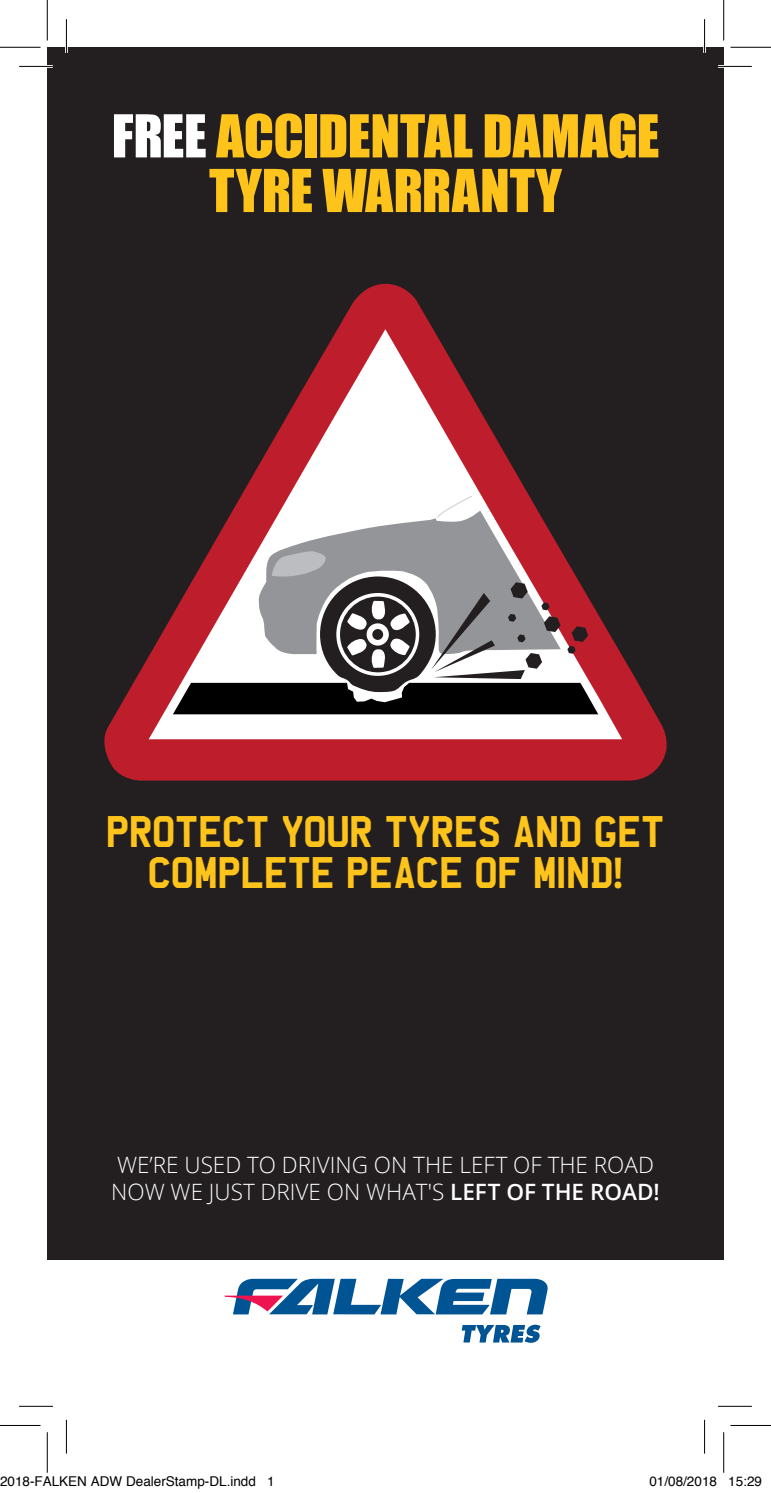
<style>
.page{position:relative;width:771px;height:1493px;background:#fff}
.page>*{position:absolute;margin:0;border:0;box-sizing:border-box;transform-origin:0 0}
.t1{font:54.68px/54.7px "Impact";color:#fec41c;text-align:center}
.t2{font:45px/40.5px "UK Number Plate";letter-spacing:-.03em;color:#fec41c;text-align:center}
.t3{font:300 22.5px/27px "Open Sans";color:#fff}
.t4{font:13.5px "Helvetica";color:#000}
.s1{color:#fff}
.s2{font-family:"Myriad Pro";font-weight:600}
.s3{font-weight:600}
</style>
<div class="page">
<svg style="left:461px;top:1324px;width:79px;height:18px"></svg>
<svg style="left:224px;top:1278px;width:323px;height:36px"></svg>
<div style="left:47px;top:47px;width:676px;height:1212px;background:#231f20"></div>
<svg style="left:104px;top:284px;width:563px;height:496px"></svg>
<svg style="left:170px;top:551px;width:452px;height:163px"></svg>
<hr style="left:19px;top:65px;width:34px;height:3px;background:#fff">
<hr style="left:718px;top:65px;width:33px;height:3px;background:#fff">
<hr style="left:65px;top:19px;width:3px;height:34px;background:#fff">
<hr style="left:703px;top:19px;width:3px;height:34px;background:#fff">
<hr style="left:19px;top:66px;width:34px;height:1px;background:#000">
<hr style="left:718px;top:66px;width:33px;height:1px;background:#000">
<hr style="left:19px;top:1405px;width:34px;height:1px;background:#000">
<hr style="left:718px;top:1405px;width:33px;height:1px;background:#000">
<hr style="left:66px;top:19px;width:1px;height:34px;background:#000">
<hr style="left:66px;top:1419px;width:1px;height:34px;background:#000">
<hr style="left:704px;top:19px;width:1px;height:34px;background:#000">
<hr style="left:704px;top:1419px;width:1px;height:34px;background:#000">
<hr style="left:0;top:47px;width:40px;height:1px;background:#000">
<hr style="left:730px;top:47px;width:41px;height:1px;background:#000">
<hr style="left:0;top:1425px;width:40px;height:1px;background:#000">
<hr style="left:730px;top:1425px;width:41px;height:1px;background:#000">
<hr style="left:47px;top:0;width:1px;height:40px;background:#000">
<hr style="left:47px;top:1432px;width:1px;height:40px;background:#000">
<hr style="left:723px;top:0;width:1px;height:40px;background:#000">
<hr style="left:723px;top:1432px;width:1px;height:40px;background:#000">
<h1 class="t1" style="left:112px;top:107px;width:549px"><span class="s1">FREE</span> ACCIDENTAL DAMAGE<br>TYRE WARRANTY</h1>
<h2 class="t2" style="left:106px;top:811px;width:560px">PROTECT YOUR TYRES AND GET<br>COMPLETE PEACE OF MIND<span class="s2">!</span></h2>
<p class="t3" style="left:111px;top:1150px;width:550px">WE’RE USED TO DRIVING ON THE LEFT OF THE ROAD<br>NOW WE JUST DRIVE ON WHAT'S <span class="s3">LEFT OF THE ROAD!</span></p>
<p class="t4" style="left:0;top:1470px;width:276px">2018-FALKEN ADW DealerStamp-DL.indd 1</p>
<p class="t4" style="left:649px;top:1470px;width:114px">01/08/2018 15:29</p>
</div>
